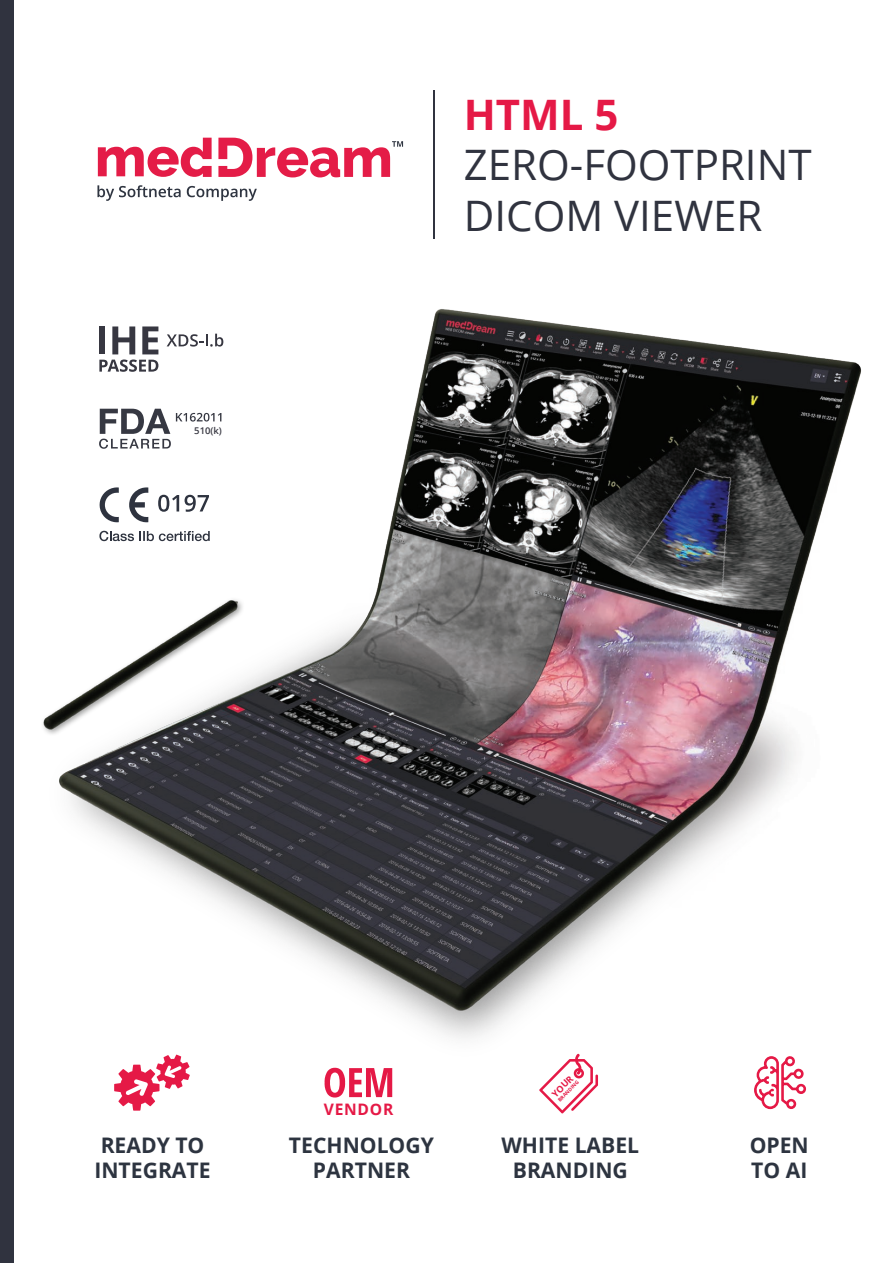
<style>
.page{position:relative;width:893px;height:1263px;background:#fff}
.page>*{position:absolute;margin:0;border:0;box-sizing:border-box;transform-origin:0 0}
.t1{font:42px "Open Sans";color:#30333f}
.t2{font:700 42px "Open Sans";color:#e51946}
.t3{font:700 21.45px/25.8px "Open Sans";color:#2d3440}
.t4{font:700 15.75px "Open Sans";letter-spacing:.05em;color:#e51946}
.t5{font:600 9.3px "Open Sans";color:#383842}
.t6{font:700 9.15px "Open Sans";color:#e51946}
.t7{font:700 5.1px "Open Sans";color:#e51946}
</style>
<div class="page">
<div style="left:0;top:0;width:14px;height:1263px;background:#30333f"></div>
<hr style="left:434px;top:90px;width:1px;height:149px;background:#30333f">
<svg style="left:98px;top:138px;width:114px;height:39px"></svg>
<svg style="left:97px;top:185px;width:84px;height:16px"></svg>
<svg style="left:187px;top:186px;width:70px;height:15px"></svg>
<svg style="left:218px;top:138px;width:185px;height:39px"></svg>
<img style="left:43px;top:309px;width:818px;height:805px">
<svg style="left:99px;top:409px;width:122px;height:40px"></svg>
<svg style="left:114px;top:1054px;width:76px;height:57px"></svg>
<svg style="left:753px;top:1055px;width:53px;height:55px"></svg>
<svg style="left:539px;top:1054px;width:59px;height:59px"></svg>
<svg style="left:324px;top:1067px;width:68px;height:31px"></svg>
<svg style="left:129px;top:487px;width:19px;height:35px"></svg>
<svg style="left:100px;top:487px;width:19px;height:35px"></svg>
<svg style="left:158px;top:495px;width:21px;height:17px"></svg>
<svg style="left:185px;top:495px;width:24px;height:17px"></svg>
<svg style="left:99px;top:531px;width:111px;height:10px"></svg>
<svg style="left:99px;top:326px;width:59px;height:46px"></svg>
<svg style="left:167px;top:334px;width:56px;height:13px"></svg>
<p class="t5" style="left:194px;top:424px;width:29px">510(k)</p>
<p class="t2" style="left:464px;top:85px;width:156px">HTML 5</p>
<p class="t1" style="left:464px;top:136px;width:349px">ZERO-FOOTPRINT</p>
<p class="t1" style="left:464px;top:187px;width:300px">DICOM VIEWER</p>
<p class="t4" style="left:324px;top:1098px;width:71px">VENDOR</p>
<p class="t6" style="left:549px;top:1091px;width:27px;rotate:-45deg">YOUR</p>
<p class="t7" style="left:556px;top:1098px;width:29px;rotate:-45deg">BRANDING</p>
<p class="t3" style="left:94px;top:1131px;width:118px">READY TO<br>INTEGRATE</p>
<p class="t3" style="left:750px;top:1131px;width:61px">OPEN<br>TO AI</p>
<p class="t3" style="left:289px;top:1131px;width:146px;text-align:center">TECHNOLOGY<br>PARTNER</p>
<p class="t3" style="left:501px;top:1131px;width:139px;text-align:center">WHITE LABEL<br>BRANDING</p>
</div>
